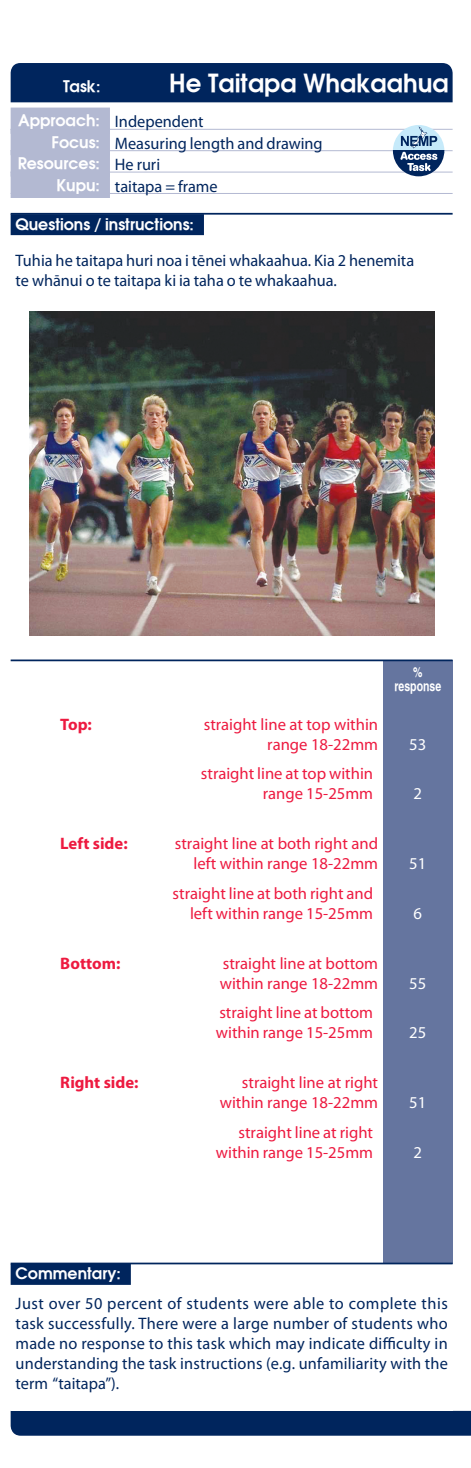
<style>
.page{position:relative;width:471px;height:1468px;background:#fff}
.page>*{position:absolute;margin:0;border:0;box-sizing:border-box;transform-origin:0 0}
.Task_Title_2col{font:700 24.5px "Hawn Avant";color:#fff}
.Commentary_Text_MM{font:16.62px/19.9px "Myriad Pro";letter-spacing:.01em;color:#00255d;text-align:justify}
.zHe_Taitapa{font:16.62px/19.9px "Myriad Pro";color:#ed1a40;text-align:right}
._2CA_Ans_2-lines_MM{font:16.62px/19.9px "Myriad Pro";color:#ed1a40;text-align:right}
._2C_Text_MM{font:16.62px/19.9px "Myriad Pro";color:#00255d}
.Approach_Details_MM{font:16.62px "Myriad Pro";color:#00255d}
.zHe_Taitapa-2{font:700 16.62px "Myriad Pro";color:#ed1a40}
.zHe_Taitapa-3{font:16.62px "Myriad Pro";color:#fff}
._2CA_Ans_2-lines_MM-2{font:16.62px "Myriad Pro";color:#fff}
.Commentary_Head{font:700 15.75px/21.3px "Hawn Avant";color:#fff;text-align:right}
.Task_Title_2col-2{font:700 15.75px "Hawn Avant";color:#fff}
.Marking_TrendHead{font:700 14px/14px "Hawn Helv";color:#fff;text-align:center;scale:.75 1}
</style>
<div class="page">
<div style="left:11px;top:1410px;width:459px;height:25px;background:#00255d"></div>
<div style="left:11px;top:63px;width:441px;height:39px;background:#00255d"></div>
<hr style="left:11px;top:213px;width:441px;height:2px;background:#00255d">
<div style="left:11px;top:214px;width:193px;height:21px;background:#00255d"></div>
<div style="left:11px;top:108px;width:99px;height:26px;background:#b3b9d2"></div>
<hr style="left:11px;top:129px;width:441px;height:1px;background:#b3b9d2">
<div style="left:11px;top:129px;width:99px;height:26px;background:#b3b9d2"></div>
<hr style="left:11px;top:150px;width:441px;height:1px;background:#b3b9d2">
<div style="left:11px;top:150px;width:99px;height:27px;background:#b3b9d2"></div>
<hr style="left:11px;top:172px;width:441px;height:1px;background:#b3b9d2">
<div style="left:11px;top:172px;width:99px;height:26px;background:#b3b9d2"></div>
<hr style="left:11px;top:193px;width:441px;height:1px;background:#b3b9d2">
<div style="left:383px;top:660px;width:69px;height:714px;background:#65759f"></div>
<hr style="left:11px;top:659px;width:441px;height:2px;background:#00255d">
<div style="left:11px;top:1264px;width:441px;height:146px;background:#fff"></div>
<hr style="left:11px;top:1262px;width:441px;height:2px;background:#00255d">
<div style="left:11px;top:1263px;width:120px;height:21px;background:#00255d"></div>
<img style="left:29px;top:311px;width:405px;height:324px">
<svg style="left:393px;top:125px;width:51px;height:51px"></svg>
<p class="Task_Title_2col-2" style="left:63px;top:76px;width:39px">Task:</p>
<p class="Task_Title_2col" style="left:169px;top:67px;width:281px">He Taitapa Whakaahua</p>
<p class="Approach_Details_MM" style="left:115px;top:111px;width:90px">Independent</p>
<p class="Approach_Details_MM" style="left:115px;top:133px;width:209px">Measuring length and drawing</p>
<p class="Approach_Details_MM" style="left:115px;top:154px;width:47px">He ruri</p>
<p class="Approach_Details_MM" style="left:115px;top:176px;width:104px">taitapa = frame</p>
<p class="Commentary_Head" style="left:18px;top:110px;width:84px">Approach:<br>Focus:<br>Resources:<br>Kupu:</p>
<p class="Commentary_Head" style="left:16px;top:213px;width:180px">Questions / instructions:</p>
<p class="_2C_Text_MM" style="left:16px;top:250px;width:400px">Tuhia he taitapa huri noa i tēnei whakaahua. Kia 2 henemita te whānui o te taitapa ki ia taha o te whakaahua.</p>
<p class="zHe_Taitapa-2" style="left:60px;top:713px;width:33px">Top:</p>
<p class="zHe_Taitapa" style="left:204px;top:713px;width:176px">straight line at top within range 18-22mm</p>
<p class="_2CA_Ans_2-lines_MM" style="left:201px;top:763px;width:174px">straight line at top within range 15-25mm</p>
<p class="zHe_Taitapa-2" style="left:60px;top:832px;width:69px">Left side:</p>
<p class="zHe_Taitapa" style="left:175px;top:833px;width:205px">straight line at both right and left within range 18-22mm</p>
<p class="_2CA_Ans_2-lines_MM" style="left:172px;top:883px;width:202px">straight line at both right and left within range 15-25mm</p>
<p class="zHe_Taitapa-2" style="left:60px;top:952px;width:62px">Bottom:</p>
<p class="zHe_Taitapa" style="left:220px;top:952px;width:160px;text-align:left">straight line at bottom within range 18-22mm</p>
<p class="_2CA_Ans_2-lines_MM" style="left:216px;top:1002px;width:159px;text-align:left">straight line at bottom within range 15-25mm</p>
<p class="zHe_Taitapa-2" style="left:60px;top:1071px;width:80px">Right side:</p>
<p class="zHe_Taitapa" style="left:220px;top:1072px;width:160px">straight line at right within range 18-22mm</p>
<p class="_2CA_Ans_2-lines_MM" style="left:216px;top:1122px;width:159px">straight line at right within range 15-25mm</p>
<p class="Marking_TrendHead" style="left:394px;top:664px;width:64px">% response</p>
<p class="zHe_Taitapa-3" style="left:409px;top:733px;width:19px">53</p>
<p class="_2CA_Ans_2-lines_MM-2" style="left:413px;top:783px;width:10px">2</p>
<p class="zHe_Taitapa-3" style="left:409px;top:853px;width:19px">51</p>
<p class="_2CA_Ans_2-lines_MM-2" style="left:413px;top:903px;width:10px">6</p>
<p class="zHe_Taitapa-3" style="left:409px;top:972px;width:19px">55</p>
<p class="_2CA_Ans_2-lines_MM-2" style="left:409px;top:1022px;width:19px">25</p>
<p class="zHe_Taitapa-3" style="left:409px;top:1092px;width:19px">51</p>
<p class="_2CA_Ans_2-lines_MM-2" style="left:413px;top:1142px;width:10px">2</p>
<p class="Commentary_Head" style="left:16px;top:1262px;width:107px">Commentary:</p>
<p class="Commentary_Text_MM" style="left:16px;top:1293px;width:433px">Just over 50 percent of students were able to complete this task successfully. There were a large number of students who made no response to this task which may indicate difficulty in understanding the task instructions (e.g. unfamiliarity with the term “taitapa”).</p>
</div>
